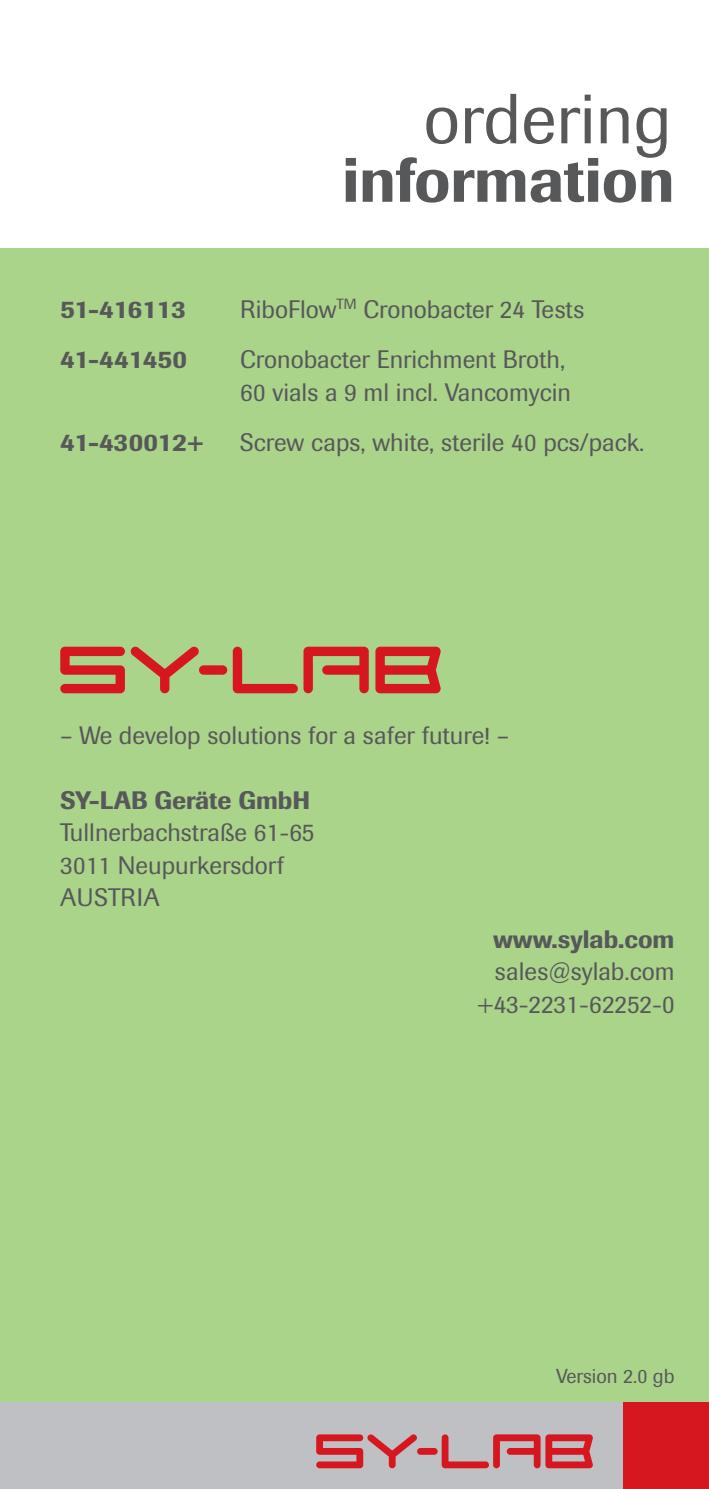
<style>
.page{position:relative;width:709px;height:1489px;background:#fff}
.page>*{position:absolute;margin:0;border:0;box-sizing:border-box;transform-origin:0 0}
.t1{font:70px "Imago";color:#57585a}
.t2{font:500 62.5px "Imago";color:#57585a}
.t3{font:25px/32.5px "Imago";color:#57585a}
.t4{font:500 25px "Imago";color:#57585a}
.t5{font:20px "Imago";color:#57585a}
</style>
<div class="page">
<div style="left:0;top:248px;width:709px;height:1194px;background:#aad489"></div>
<svg style="left:233px;top:646px;width:136px;height:47px"></svg>
<svg style="left:375px;top:646px;width:65px;height:47px"></svg>
<svg style="left:60px;top:646px;width:167px;height:47px"></svg>
<div style="left:0;top:1402px;width:709px;height:86px;background:#bfc0c3"></div>
<div style="left:624px;top:1402px;width:85px;height:86px;background:#d7171f"></div>
<svg style="left:316px;top:1434px;width:277px;height:34px"></svg>
<h1 class="t1" style="left:423px;top:78px;width:249px">ordering</h1>
<h2 class="t2" style="left:342px;top:142px;width:334px">information</h2>
<p class="t4" style="left:60px;top:294px;width:128px">51-416113</p>
<p class="t3" style="left:240px;top:293px;width:346px">RiboFlow<sup>TM</sup> Cronobacter 24 Tests</p>
<p class="t4" style="left:60px;top:344px;width:129px">41-441450</p>
<p class="t3" style="left:240px;top:343px;width:332px">Cronobacter Enrichment Broth,<br>60 vials a 9 ml incl. Vancomycin</p>
<p class="t4" style="left:60px;top:427px;width:145px">41-430012+</p>
<p class="t3" style="left:240px;top:426px;width:406px">Screw caps, white, sterile 40 pcs/pack.</p>
<p class="t3" style="left:60px;top:719px;width:451px">– We develop solutions for a safer future! –</p>
<p class="t4" style="left:60px;top:785px;width:252px">SY-LAB Geräte GmbH</p>
<p class="t3" style="left:60px;top:816px;width:256px">Tullnerbachstraße 61-65<br>3011 Neupurkersdorf<br>AUSTRIA</p>
<p class="t4" style="left:493px;top:924px;width:183px">www.sylab.com</p>
<p class="t3" style="left:477px;top:955px;width:199px;text-align:right">sales@sylab.com +43-2231-62252-0</p>
<p class="t5" style="left:556px;top:1363px;width:120px">Version 2.0 gb</p>
</div>
